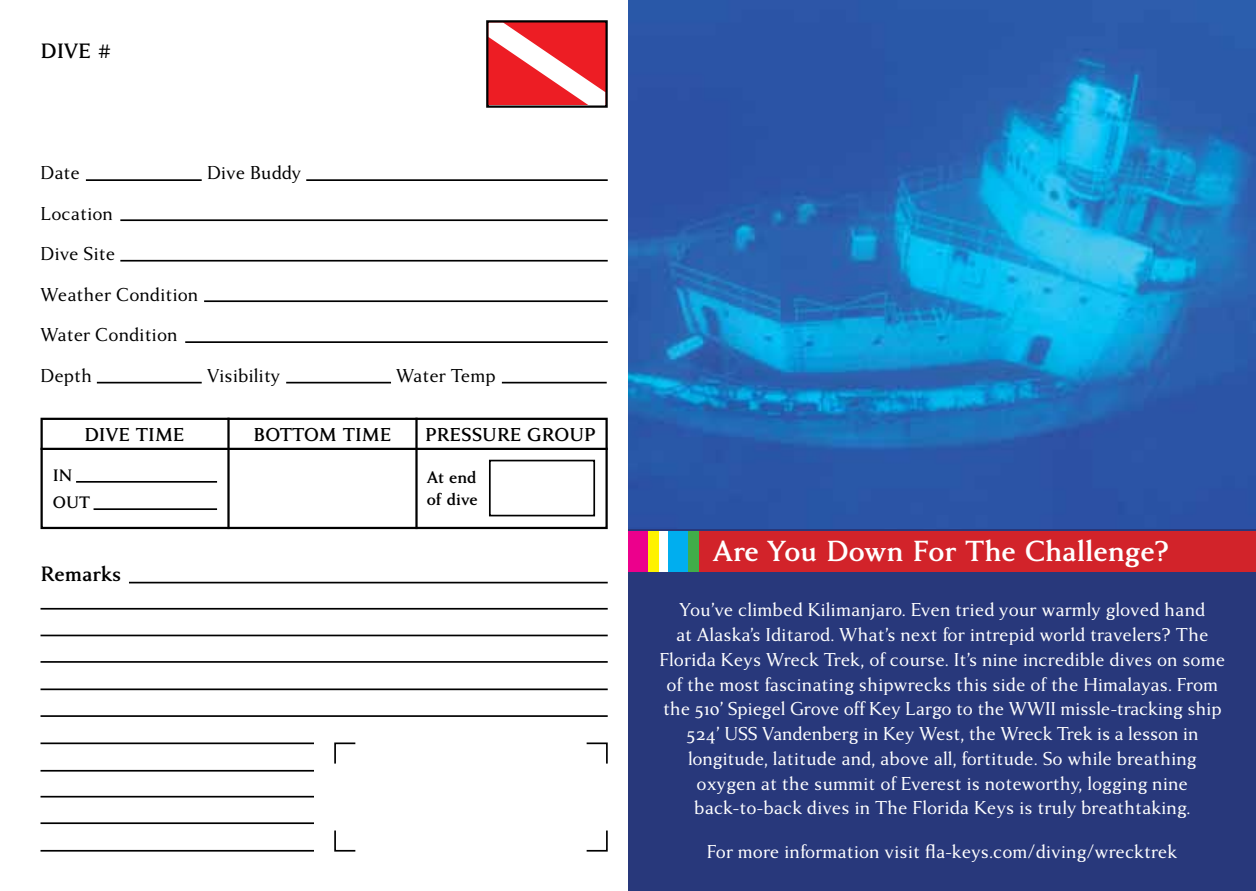
<style>
.page{position:relative;width:1256px;height:891px;background:#fff}
.page>*{position:absolute;margin:0;border:0;box-sizing:border-box;transform-origin:0 0}
.t1{font:700 31.5px "Anziano";color:#fff}
.t2{font:700 22.5px "Anziano";color:#000}
.t3{font:20.25px/24.8px "Anziano";color:#fff;text-align:center}
.t4{font:20.25px/40.5px "Anziano";color:#000}
.t5{font:700 20.25px "Anziano";color:#000}
.t6{font:700 18px/27px "Anziano";color:#000}
</style>
<div class="page">
<hr style="left:97px;top:382px;width:105px;height:1px;background:#000">
<hr style="left:86px;top:179px;width:116px;height:2px;background:#000">
<hr style="left:306px;top:179px;width:301px;height:2px;background:#000">
<hr style="left:120px;top:219px;width:487px;height:2px;background:#000">
<hr style="left:120px;top:260px;width:487px;height:2px;background:#000">
<hr style="left:204px;top:300px;width:404px;height:2px;background:#000">
<hr style="left:185px;top:341px;width:422px;height:2px;background:#000">
<hr style="left:286px;top:382px;width:105px;height:1px;background:#000">
<hr style="left:502px;top:382px;width:104px;height:1px;background:#000">
<svg style="left:486px;top:20px;width:122px;height:88px"></svg>
<div style="left:40px;top:418px;width:568px;height:111px;border:2px solid #000"></div>
<hr style="left:227px;top:418px;width:3px;height:111px;background:#000">
<hr style="left:415px;top:418px;width:2px;height:111px;background:#000">
<hr style="left:40px;top:448px;width:568px;height:2px;background:#000">
<hr style="left:76px;top:481px;width:141px;height:2px;background:#000">
<hr style="left:94px;top:508px;width:123px;height:2px;background:#000">
<div style="left:489px;top:460px;width:106px;height:56px;border:2px solid #000"></div>
<hr style="left:129px;top:582px;width:478px;height:1px;background:#000">
<hr style="left:40px;top:608px;width:568px;height:2px;background:#000">
<hr style="left:40px;top:635px;width:568px;height:1px;background:#000">
<hr style="left:40px;top:661px;width:568px;height:2px;background:#000">
<hr style="left:40px;top:688px;width:568px;height:2px;background:#000">
<hr style="left:40px;top:715px;width:568px;height:2px;background:#000">
<hr style="left:40px;top:742px;width:274px;height:2px;background:#000">
<hr style="left:40px;top:770px;width:274px;height:2px;background:#000">
<hr style="left:40px;top:796px;width:274px;height:2px;background:#000">
<hr style="left:40px;top:822px;width:274px;height:2px;background:#000">
<hr style="left:40px;top:850px;width:274px;height:2px;background:#000">
<svg style="left:334px;top:742px;width:22px;height:22px"></svg>
<svg style="left:334px;top:830px;width:22px;height:22px"></svg>
<svg style="left:586px;top:742px;width:22px;height:22px"></svg>
<svg style="left:586px;top:830px;width:22px;height:22px"></svg>
<img style="left:628px;top:0;width:628px;height:529px">
<div style="left:628px;top:529px;width:628px;height:362px;background:#28387b"></div>
<div style="left:628px;top:531px;width:628px;height:40px;background:#d2232a"></div>
<div style="left:658px;top:531px;width:10px;height:41px;background:#fff"></div>
<div style="left:668px;top:531px;width:20px;height:41px;background:#00aeef"></div>
<div style="left:688px;top:531px;width:11px;height:41px;background:#41ad49"></div>
<div style="left:628px;top:531px;width:20px;height:41px;background:#ec008c"></div>
<div style="left:648px;top:531px;width:10px;height:41px;background:#fff200"></div>
<p class="t2" style="left:40px;top:39px;width:72px">DIVE #</p>
<p class="t4" style="left:40px;top:153px;width:41px">Date</p>
<p class="t4" style="left:207px;top:153px;width:96px">Dive Buddy</p>
<p class="t4" style="left:40px;top:193px;width:159px">Location<br>Dive Site<br>Weather Condition<br>Water Condition<br>Depth</p>
<p class="t4" style="left:207px;top:355px;width:75px">Visibility</p>
<p class="t4" style="left:396px;top:355px;width:101px">Water Temp</p>
<p class="t5" style="left:84px;top:424px;width:102px">DIVE TIME</p>
<p class="t5" style="left:253px;top:424px;width:139px">BOTTOM TIME</p>
<p class="t5" style="left:425px;top:424px;width:172px">PRESSURE GROUP</p>
<p class="t6" style="left:53px;top:462px;width:39px">IN<br>OUT</p>
<p class="t6" style="left:427px;top:467px;width:52px;line-height:21.6px">At end of dive</p>
<p class="t2" style="left:40px;top:562px;width:82px">Remarks</p>
<h1 class="t1" style="left:713px;top:534px;width:458px">Are You Down For The Challenge?</h1>
<p class="t3" style="left:659px;top:598px;width:567px">You’ve climbed Kilimanjaro. Even tried your warmly gloved hand<br>at Alaska’s Iditarod. What’s next for intrepid world travelers? The Florida Keys Wreck Trek, of course. It’s nine incredible dives on some of the most fascinating shipwrecks this side of the Himalayas. From the 510’ Spiegel Grove off Key Largo to the WWII missle-tracking ship 524’ USS Vandenberg in Key West, the Wreck Trek is a lesson in longitude, latitude and, above all, fortitude. So while breathing oxygen at the summit of Everest is noteworthy, logging nine back-to-back dives in The Florida Keys is truly breathtaking.</p>
<p class="t3" style="left:706px;top:839px;width:472px">For more information visit fla-keys.com/diving/wrecktrek</p>
</div>
